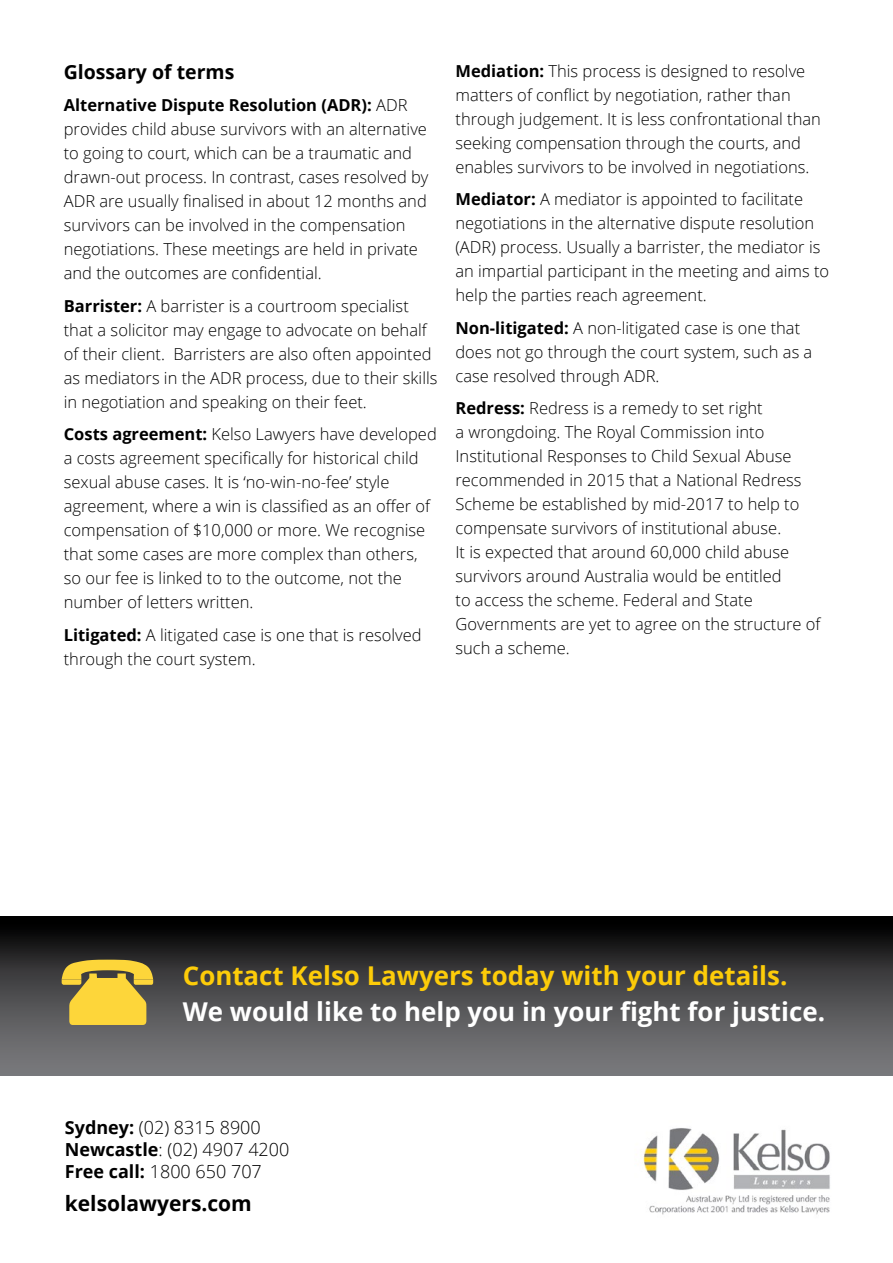
<style>
.page{position:relative;width:893px;height:1263px;background:#fff}
.page>*{position:absolute;margin:0;border:0;box-sizing:border-box;transform-origin:0 0}
.t1{font:700 25.95px "Open Sans";color:#fff}
.t2{font:700 25.95px "Open Sans";color:#fdcc09}
.t3{font:700 21px "Open Sans";color:#000}
.t4{font:700 19.5px "Open Sans";color:#000}
.t5{font:300 18px/21.6px "Open Sans";color:#000}
.t6{font:300 16.5px/24px "Open Sans";color:#000}
.s1{font-weight:700}
</style>
<div class="page">
<div style="left:0;top:916px;width:893px;height:160px;background:linear-gradient(to bottom,#050505,#868689)"></div>
<img style="left:643px;top:1128px;width:187px;height:87px">
<svg style="left:62px;top:960px;width:91px;height:65px"></svg>
<p class="t4" style="left:64px;top:58px;width:172px">Glossary of terms</p>
<p class="t6" style="left:64px;top:93px;width:366px"><span class="s1">Alternative Dispute Resolution (ADR):</span> ADR provides child abuse survivors with an alternative to going to court, which can be a traumatic and drawn-out process. In contrast, cases resolved by ADR are usually finalised in about 12 months and survivors can be involved in the compensation negotiations. These meetings are held in private and the outcomes are confidential.</p>
<p class="t6" style="left:64px;top:293px;width:375px"><span class="s1">Barrister:</span> A barrister is a courtroom specialist that a solicitor may engage to advocate on behalf of their client. Barristers are also often appointed as mediators in the ADR process, due to their skills in negotiation and speaking on their feet.</p>
<p class="t6" style="left:64px;top:422px;width:374px"><span class="s1">Costs agreement:</span> Kelso Lawyers have developed a costs agreement specifically for historical child sexual abuse cases. It is ‘no-win-no-fee’ style agreement, where a win is classified as an offer of compensation of $10,000 or more. We recognise that some cases are more complex than others, so our fee is linked to to the outcome, not the number of letters written.</p>
<p class="t6" style="left:64px;top:622px;width:359px"><span class="s1">Litigated:</span> A litigated case is one that is resolved through the court system.</p>
<p class="t6" style="left:455px;top:58px;width:367px"><span class="s1">Mediation:</span> This process is designed to resolve matters of conflict by negotiation, rather than through judgement. It is less confrontational than seeking compensation through the courts, and enables survivors to be involved in negotiations.</p>
<p class="t6" style="left:455px;top:187px;width:375px"><span class="s1">Mediator:</span> A mediator is appointed to facilitate negotiations in the alternative dispute resolution (ADR) process. Usually a barrister, the mediator is an impartial participant in the meeting and aims to help the parties reach agreement.</p>
<p class="t6" style="left:455px;top:315px;width:358px"><span class="s1">Non-litigated:</span> A non-litigated case is one that does not go through the court system, such as a case resolved through ADR.</p>
<p class="t6" style="left:455px;top:396px;width:367px"><span class="s1">Redress:</span> Redress is a remedy to set right<br>a wrongdoing. The Royal Commission into Institutional Responses to Child Sexual Abuse recommended in 2015 that a National Redress Scheme be established by mid-2017 to help to compensate survivors of institutional abuse.<br>It is expected that around 60,000 child abuse survivors around Australia would be entitled<br>to access the scheme. Federal and State Governments are yet to agree on the structure of such a scheme.</p>
<h1 class="t2" style="left:183px;top:957px;width:606px">Contact Kelso Lawyers today with your details.</h1>
<h1 class="t1" style="left:183px;top:993px;width:644px">We would like to help you in your fight for justice.</h1>
<p class="t5" style="left:65px;top:1116px;width:226px"><span class="s1">Sydney:</span> (02) 8315 8900<br><span class="s1">Newcastle</span>: (02) 4907 4200<br><span class="s1">Free call:</span> 1800 650 707</p>
<p class="t3" style="left:65px;top:1188px;width:189px">kelsolawyers.com</p>
</div>
